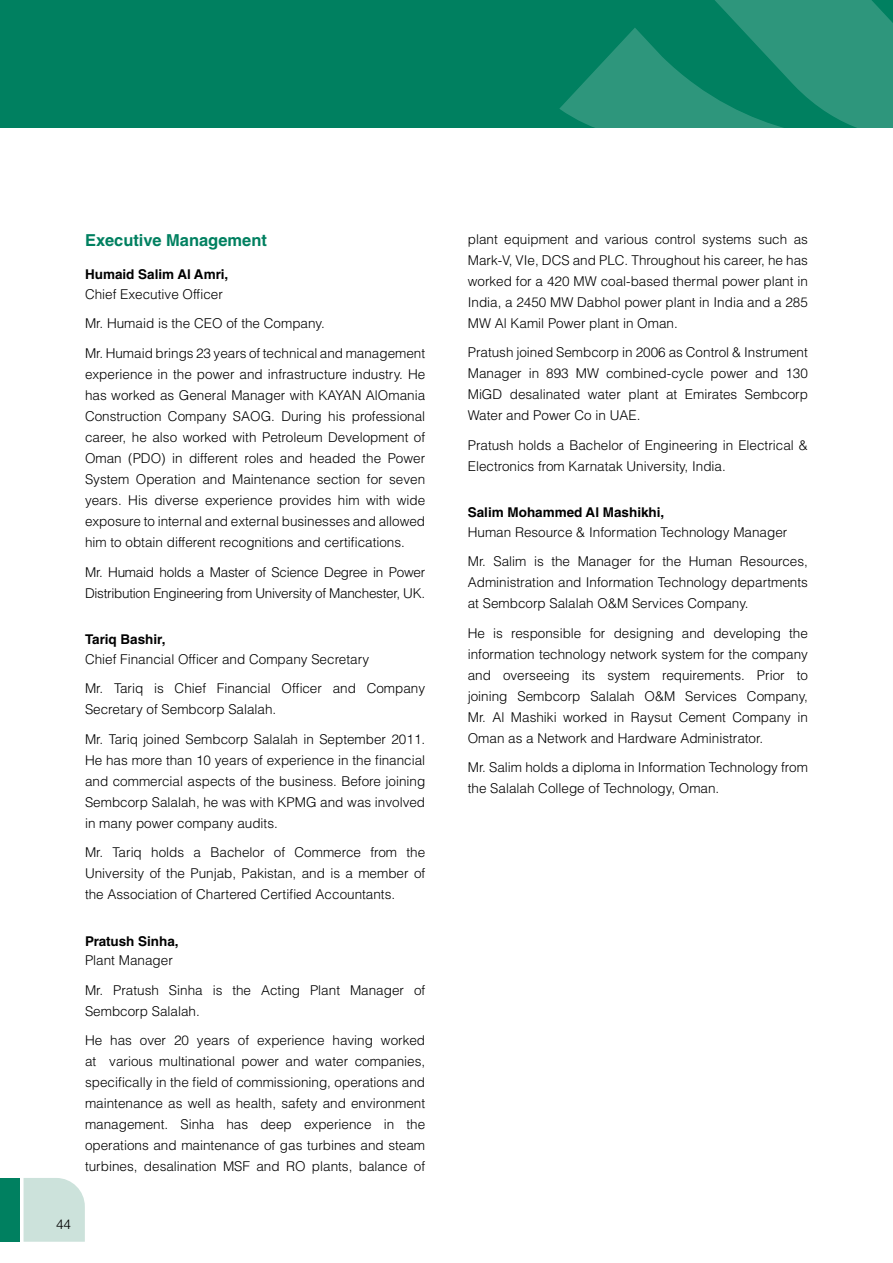
<style>
.page{position:relative;width:893px;height:1263px;background:#fff}
.page>*{position:absolute;margin:0;border:0;box-sizing:border-box;transform-origin:0 0}
.t1{font:700 16.5px "Helvetica LT Std";color:#008060}
.t2{font:300 13.5px/21px "Helvetica LT Std";color:#000}
.t3{font:300 13.5px/21px "Helvetica LT Std";letter-spacing:-.02em;color:#000}
.t4{font:700 13.5px "Helvetica LT Std";color:#000}
</style>
<div class="page">
<div style="left:0;top:0;width:892px;height:128px;background:#008060"></div>
<svg style="left:559px;top:0;width:333px;height:128px;fill:#2e967c"></svg>
<div style="left:24px;top:1178px;width:61px;height:64px;background:#cce2db"></div>
<div style="left:0;top:1178px;width:20px;height:64px;background:#008060"></div>
<p class="t1" style="left:85px;top:230px;width:183px">Executive Management</p>
<p class="t4" style="left:85px;top:266px;width:145px">Humaid Salim Al Amri,</p>
<p class="t2" style="left:85px;top:279px;width:342px;line-height:29.5px">Chief Executive Officer<br>Mr. Humaid is the CEO of the Company.<br>Mr. Humaid brings 23 years of technical and management</p>
<p class="t2" style="left:85px;top:364px;width:342px;text-align:justify">experience in the power and infrastructure industry. He has worked as General Manager with KAYAN AlOmania Construction Company SAOG. During his professional career, he also worked with Petroleum Development of Oman (PDO) in different roles and headed the Power System Operation and Maintenance section for seven years. His diverse experience provides him with wide exposure to internal and external businesses and allowed him to obtain different recognitions and certifications.</p>
<p class="t3" style="left:85px;top:561px;width:342px">Mr. Humaid holds a Master of Science Degree in Power<br>Distribution Engineering from University of Manchester, UK.</p>
<p class="t4" style="left:85px;top:631px;width:82px">Tariq Bashir,</p>
<p class="t2" style="left:85px;top:644px;width:342px;line-height:29.5px">Chief Financial Officer and Company Secretary<br>Mr. Tariq is Chief Financial Officer and Company</p>
<p class="t2" style="left:85px;top:694px;width:342px;line-height:29.5px">Secretary of Sembcorp Salalah.<br>Mr. Tariq joined Sembcorp Salalah in September 2011.</p>
<p class="t2" style="left:85px;top:749px;width:342px;text-align:justify">He has more than 10 years of experience in the financial and commercial aspects of the business. Before joining Sembcorp Salalah, he was with KPMG and was involved in many power company audits.</p>
<p class="t2" style="left:85px;top:842px;width:342px;text-align:justify">Mr. Tariq holds a Bachelor of Commerce from the University of the Punjab, Pakistan, and is a member of the Association of Chartered Certified Accountants.</p>
<p class="t4" style="left:85px;top:933px;width:95px">Pratush Sinha,</p>
<p class="t2" style="left:85px;top:945px;width:342px;line-height:29.5px">Plant Manager<br>Mr. Pratush Sinha is the Acting Plant Manager of</p>
<p class="t2" style="left:85px;top:996px;width:342px;line-height:29.5px">Sembcorp Salalah.<br>He has over 20 years of experience having worked</p>
<p class="t2" style="left:85px;top:1051px;width:342px;text-align:justify">at various multinational power and water companies, specifically in the field of commissioning, operations and maintenance as well as health, safety and environment management. Sinha has deep experience in the operations and maintenance of gas turbines and steam turbines, desalination MSF and RO plants, balance of</p>
<p class="t2" style="left:56px;top:1213px;width:17px">44</p>
<p class="t2" style="left:468px;top:228px;width:342px;text-align:justify">plant equipment and various control systems such as Mark-V, VIe, DCS and PLC. Throughout his career, he has worked for a 420 MW coal-based thermal power plant in India, a 2450 MW Dabhol power plant in India and a 285<br>MW Al Kamil Power plant in Oman.</p>
<p class="t2" style="left:468px;top:342px;width:342px;text-align:justify">Pratush joined Sembcorp in 2006 as Control &amp; Instrument Manager in 893 MW combined-cycle power and 130<br>MiGD desalinated water plant at Emirates Sembcorp Water and Power Co in UAE.</p>
<p class="t2" style="left:468px;top:434px;width:342px">Pratush holds a Bachelor of Engineering in Electrical &amp;<br>Electronics from Karnatak University, India.</p>
<p class="t4" style="left:468px;top:504px;width:198px">Salim Mohammed Al Mashikhi,</p>
<p class="t2" style="left:468px;top:517px;width:342px;line-height:29.5px">Human Resource &amp; Information Technology Manager<br>Mr. Salim is the Manager for the Human Resources,</p>
<p class="t2" style="left:468px;top:572px;width:342px">Administration and Information Technology departments at Sembcorp Salalah O&amp;M Services Company.</p>
<p class="t2" style="left:468px;top:622px;width:342px;text-align:justify">He is responsible for designing and developing the information technology network system for the company and overseeing its system requirements. Prior to joining Sembcorp Salalah O&amp;M Services Company, Mr. Al Mashiki worked in Raysut Cement Company in Oman as a Network and Hardware Administrator.</p>
<p class="t2" style="left:468px;top:757px;width:342px">Mr. Salim holds a diploma in Information Technology from the Salalah College of Technology, Oman.</p>
</div>
